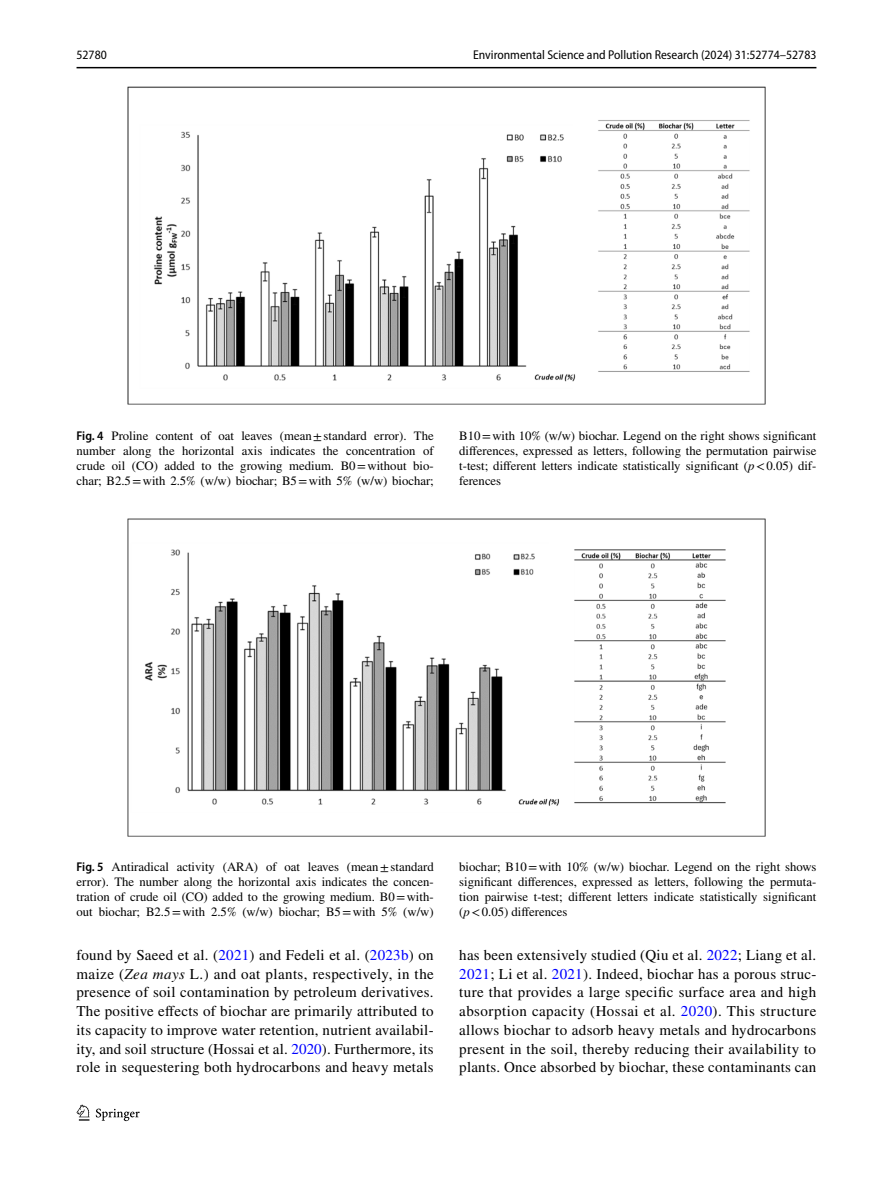
<style>
.page{position:relative;width:893px;height:1187px;background:#fff}
.page>*{position:absolute;margin:0;border:0;box-sizing:border-box;transform-origin:0 0}
.t1{font:15px/18.8px "STIX";letter-spacing:.015em;color:#000;text-align:justify}
.t2{font:12.75px/15px "STIX";color:#000;text-align:justify}
.t3{font:semi-condensed 12.75px "Myriad Pro";color:#000}
.s1{font-family:"Myriad Pro";font-weight:600;font-stretch:semi-condensed}
.s2{font-style:italic}
.s3{color:#00f}
</style>
<div class="page">
<hr style="left:77px;top:67px;width:739px;height:1px;background:#000">
<svg style="left:77px;top:1104px;width:12px;height:16px"></svg>
<svg style="left:96px;top:1108px;width:44px;height:12px"></svg>
<img style="left:127px;top:87px;width:638px;height:317px">
<img style="left:127px;top:518px;width:638px;height:318px">
<p class="t3" style="left:77px;top:48px;width:32px">52780</p>
<p class="t3" style="left:473px;top:48px;width:345px">Environmental Science and Pollution Research (2024) 31:52774–52783</p>
<p class="t2" style="left:77px;top:428px;width:359px"><span class="s1">Fig. 4</span> Proline content of oat leaves (mean±standard error). The number along the horizontal axis indicates the concentration of crude oil (CO) added to the growing medium. B0=without bio&shy;char; B2.5=with 2.5% (w/w) biochar; B5=with 5% (w/w) biochar;</p>
<p class="t2" style="left:459px;top:428px;width:359px">B10=with 10% (w/w) biochar. Legend on the right shows significant differences, expressed as letters, following the permutation pairwise t-test; different letters indicate statistically significant (<span class="s2">p</span>&lt;0.05) dif&shy;ferences</p>
<p class="t2" style="left:77px;top:860px;width:359px"><span class="s1">Fig. 5</span> Antiradical activity (ARA) of oat leaves (mean±standard error). The number along the horizontal axis indicates the concen&shy;tration of crude oil (CO) added to the growing medium. B0=with&shy;out biochar; B2.5=with 2.5% (w/w) biochar; B5=with 5% (w/w)</p>
<p class="t2" style="left:459px;top:860px;width:359px">biochar; B10=with 10% (w/w) biochar. Legend on the right shows significant differences, expressed as letters, following the permuta&shy;tion pairwise t-test; different letters indicate statistically significant (<span class="s2">p</span>&lt;0.05) differences</p>
<p class="t1" style="left:77px;top:946px;width:359px">found by Saeed et al. (<span class="s3">2021</span>) and Fedeli et al. (<span class="s3">2023b</span>) on maize (<span class="s2">Zea mays</span> L.) and oat plants, respectively, in the presence of soil contamination by petroleum derivatives.<br>The positive effects of biochar are primarily attributed to its capacity to improve water retention, nutrient availabil&shy;ity, and soil structure (Hossai et al. <span class="s3">2020</span>). Furthermore, its role in sequestering both hydrocarbons and heavy metals</p>
<p class="t1" style="left:459px;top:946px;width:359px">has been extensively studied (Qiu et al. <span class="s3">2022</span>; Liang et al.<br><span class="s3">2021</span>; Li et al. <span class="s3">2021</span>). Indeed, biochar has a porous struc&shy;ture that provides a large specific surface area and high absorption capacity (Hossai et al. <span class="s3">2020</span>). This structure allows biochar to adsorb heavy metals and hydrocarbons present in the soil, thereby reducing their availability to plants. Once absorbed by biochar, these contaminants can</p>
</div>
